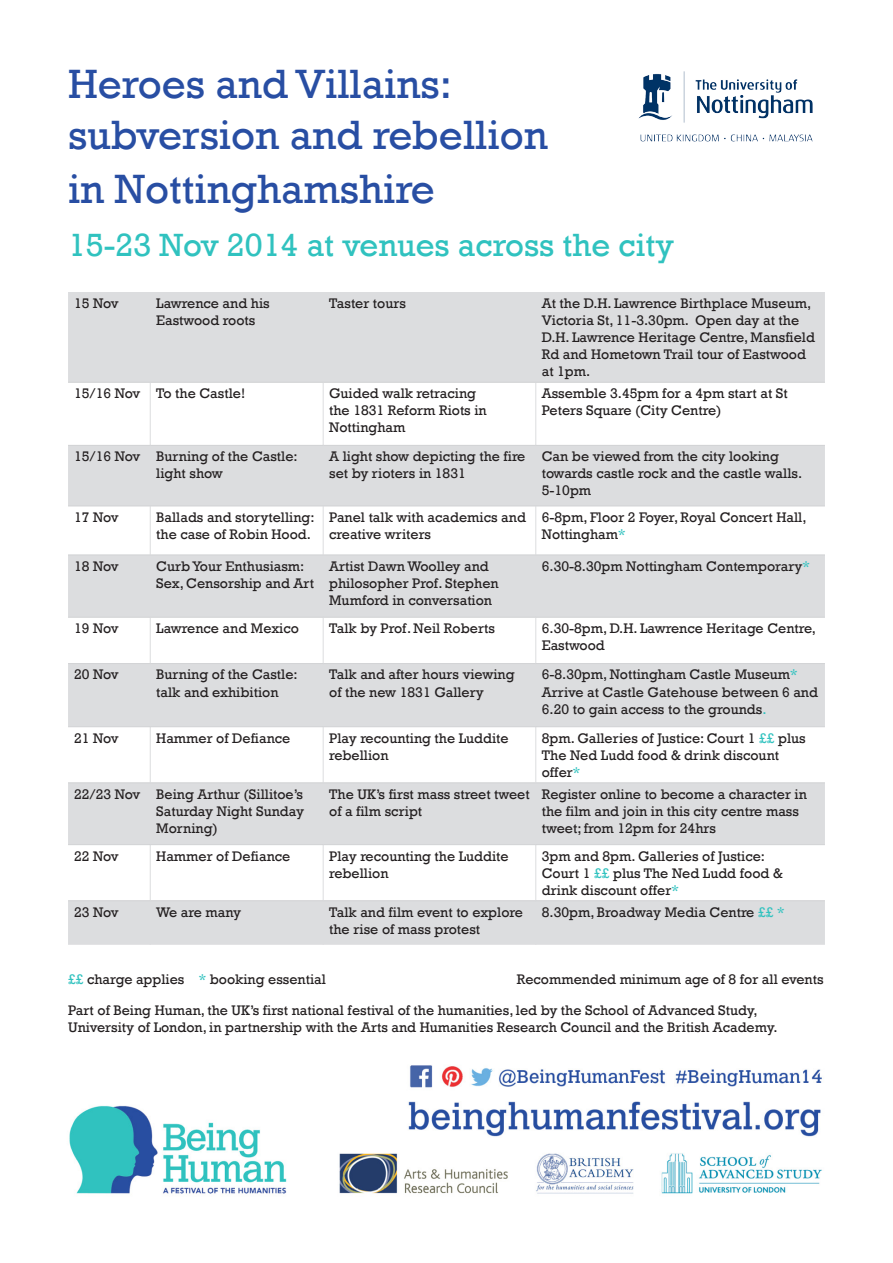
<style>
.page{position:relative;width:893px;height:1263px;background:#fff}
.page>*{position:absolute;margin:0;border:0;box-sizing:border-box;transform-origin:0 0}
.Heading{font:42px/50.4px "Rockwell";color:#284ea3}
.sub_heading{font:33px "Rockwell";color:#30c2bf}
.t1{font:14.25px/17.1px "Rockwell";color:#231f20}
.s1{color:#30c2bf}
</style>
<div class="page">
<img style="left:69px;top:1065px;width:753px;height:129px">
<img style="left:638px;top:71px;width:175px;height:71px">
<svg style="left:68px;top:292px;width:757px;height:653px;fill:#dcdddf"></svg>
<hr style="left:150px;top:292px;width:1px;height:90px;background:#dcdddf">
<hr style="left:323px;top:292px;width:1px;height:90px;background:#dcdddf">
<hr style="left:535px;top:292px;width:1px;height:90px;background:#dcdddf">
<hr style="left:150px;top:382px;width:1px;height:63px;background:#dcdddf">
<hr style="left:323px;top:382px;width:1px;height:63px;background:#dcdddf">
<hr style="left:535px;top:382px;width:1px;height:63px;background:#dcdddf">
<hr style="left:150px;top:446px;width:1px;height:60px;background:#dcdddf">
<hr style="left:323px;top:446px;width:1px;height:60px;background:#dcdddf">
<hr style="left:535px;top:446px;width:1px;height:60px;background:#dcdddf">
<hr style="left:150px;top:506px;width:1px;height:49px;background:#dcdddf">
<hr style="left:323px;top:506px;width:1px;height:49px;background:#dcdddf">
<hr style="left:535px;top:506px;width:1px;height:49px;background:#dcdddf">
<hr style="left:150px;top:555px;width:1px;height:62px;background:#dcdddf">
<hr style="left:323px;top:555px;width:1px;height:62px;background:#dcdddf">
<hr style="left:535px;top:555px;width:1px;height:62px;background:#dcdddf">
<hr style="left:150px;top:617px;width:1px;height:46px;background:#dcdddf">
<hr style="left:323px;top:617px;width:1px;height:46px;background:#dcdddf">
<hr style="left:535px;top:617px;width:1px;height:46px;background:#dcdddf">
<hr style="left:150px;top:664px;width:1px;height:62px;background:#dcdddf">
<hr style="left:323px;top:664px;width:1px;height:62px;background:#dcdddf">
<hr style="left:535px;top:664px;width:1px;height:62px;background:#dcdddf">
<hr style="left:150px;top:727px;width:1px;height:56px;background:#dcdddf">
<hr style="left:323px;top:727px;width:1px;height:56px;background:#dcdddf">
<hr style="left:535px;top:727px;width:1px;height:56px;background:#dcdddf">
<hr style="left:150px;top:783px;width:1px;height:61px;background:#dcdddf">
<hr style="left:323px;top:783px;width:1px;height:61px;background:#dcdddf">
<hr style="left:535px;top:783px;width:1px;height:61px;background:#dcdddf">
<hr style="left:150px;top:845px;width:1px;height:55px;background:#dcdddf">
<hr style="left:323px;top:845px;width:1px;height:55px;background:#dcdddf">
<hr style="left:535px;top:845px;width:1px;height:55px;background:#dcdddf">
<hr style="left:150px;top:901px;width:1px;height:44px;background:#dcdddf">
<hr style="left:323px;top:901px;width:1px;height:44px;background:#dcdddf">
<hr style="left:535px;top:901px;width:1px;height:44px;background:#dcdddf">
<hr style="left:68px;top:382px;width:82px;height:1px;background:#d1d2d4">
<hr style="left:150px;top:382px;width:173px;height:1px;background:#d1d2d4">
<hr style="left:323px;top:382px;width:213px;height:1px;background:#d1d2d4">
<hr style="left:536px;top:382px;width:289px;height:1px;background:#d1d2d4">
<hr style="left:68px;top:445px;width:82px;height:1px;background:#d1d2d4">
<hr style="left:150px;top:445px;width:173px;height:1px;background:#d1d2d4">
<hr style="left:323px;top:445px;width:213px;height:1px;background:#d1d2d4">
<hr style="left:536px;top:445px;width:289px;height:1px;background:#d1d2d4">
<hr style="left:68px;top:506px;width:82px;height:1px;background:#d1d2d4">
<hr style="left:150px;top:506px;width:173px;height:1px;background:#d1d2d4">
<hr style="left:323px;top:506px;width:213px;height:1px;background:#d1d2d4">
<hr style="left:536px;top:506px;width:289px;height:1px;background:#d1d2d4">
<hr style="left:68px;top:555px;width:82px;height:1px;background:#d1d2d4">
<hr style="left:150px;top:555px;width:173px;height:1px;background:#d1d2d4">
<hr style="left:323px;top:555px;width:213px;height:1px;background:#d1d2d4">
<hr style="left:536px;top:555px;width:289px;height:1px;background:#d1d2d4">
<hr style="left:68px;top:617px;width:82px;height:1px;background:#d1d2d4">
<hr style="left:150px;top:617px;width:173px;height:1px;background:#d1d2d4">
<hr style="left:323px;top:617px;width:213px;height:1px;background:#d1d2d4">
<hr style="left:536px;top:617px;width:289px;height:1px;background:#d1d2d4">
<hr style="left:68px;top:663px;width:82px;height:1px;background:#d1d2d4">
<hr style="left:150px;top:663px;width:173px;height:1px;background:#d1d2d4">
<hr style="left:323px;top:663px;width:213px;height:1px;background:#d1d2d4">
<hr style="left:536px;top:663px;width:289px;height:1px;background:#d1d2d4">
<hr style="left:68px;top:726px;width:82px;height:1px;background:#d1d2d4">
<hr style="left:150px;top:726px;width:173px;height:1px;background:#d1d2d4">
<hr style="left:323px;top:726px;width:213px;height:1px;background:#d1d2d4">
<hr style="left:536px;top:726px;width:289px;height:1px;background:#d1d2d4">
<hr style="left:68px;top:782px;width:82px;height:1px;background:#d1d2d4">
<hr style="left:150px;top:782px;width:173px;height:1px;background:#d1d2d4">
<hr style="left:323px;top:782px;width:213px;height:1px;background:#d1d2d4">
<hr style="left:536px;top:782px;width:289px;height:1px;background:#d1d2d4">
<hr style="left:68px;top:844px;width:82px;height:1px;background:#d1d2d4">
<hr style="left:150px;top:844px;width:173px;height:1px;background:#d1d2d4">
<hr style="left:323px;top:844px;width:213px;height:1px;background:#d1d2d4">
<hr style="left:536px;top:844px;width:289px;height:1px;background:#d1d2d4">
<hr style="left:68px;top:900px;width:82px;height:1px;background:#d1d2d4">
<hr style="left:150px;top:900px;width:173px;height:1px;background:#d1d2d4">
<hr style="left:323px;top:900px;width:213px;height:1px;background:#d1d2d4">
<hr style="left:536px;top:900px;width:289px;height:1px;background:#d1d2d4">
<p class="Heading" style="left:68px;top:60px;width:481px">Heroes and Villains: subversion and rebellion</p>
<p class="Heading" style="left:68px;top:164px;width:368px">in Nottinghamshire</p>
<p class="sub_heading" style="left:68px;top:226px;width:607px">15-23 Nov 2014 at venues across the city</p>
<p class="t1" style="left:74px;top:295px;width:46px">15 Nov</p>
<p class="t1" style="left:156px;top:295px;width:115px">Lawrence and his<br>Eastwood roots</p>
<p class="t1" style="left:329px;top:295px;width:78px">Taster tours</p>
<p class="t1" style="left:542px;top:295px;width:275px">At the D.H. Lawrence Birthplace Museum, Victoria St, 11-3.30pm. Open day at the D.H. Lawrence Heritage Centre, Mansfield Rd and Hometown Trail tour of Eastwood at 1pm.</p>
<p class="t1" style="left:74px;top:385px;width:68px">15/16 Nov</p>
<p class="t1" style="left:156px;top:385px;width:90px">To the Castle!</p>
<p class="t1" style="left:329px;top:385px;width:159px">Guided walk retracing the 1831 Reform Riots in<br>Nottingham</p>
<p class="t1" style="left:542px;top:385px;width:247px">Assemble 3.45pm for a 4pm start at St<br>Peters Square (City Centre)</p>
<p class="t1" style="left:74px;top:448px;width:68px">15/16 Nov</p>
<p class="t1" style="left:156px;top:448px;width:143px">Burning of the Castle: light show</p>
<p class="t1" style="left:329px;top:448px;width:198px">A light show depicting the fire set by rioters in 1831</p>
<p class="t1" style="left:542px;top:448px;width:262px">Can be viewed from the city looking towards castle rock and the castle walls.<br>5-10pm</p>
<p class="t1" style="left:74px;top:509px;width:46px">17 Nov</p>
<p class="t1" style="left:156px;top:509px;width:160px">Ballads and storytelling: the case of Robin Hood.</p>
<p class="t1" style="left:329px;top:509px;width:198px">Panel talk with academics and creative writers</p>
<p class="t1" style="left:542px;top:509px;width:266px">6-8pm, Floor 2 Foyer, Royal Concert Hall,<br>Nottingham<span class="s1">*</span></p>
<p class="t1" style="left:74px;top:558px;width:46px">18 Nov</p>
<p class="t1" style="left:156px;top:558px;width:159px">Curb Your Enthusiasm:<br>Sex, Censorship and Art</p>
<p class="t1" style="left:329px;top:558px;width:171px">Artist Dawn Woolley and philosopher Prof. Stephen<br>Mumford in conversation</p>
<p class="t1" style="left:542px;top:558px;width:270px">6.30-8.30pm Nottingham Contemporary<span class="s1">*</span></p>
<p class="t1" style="left:74px;top:620px;width:46px">19 Nov</p>
<p class="t1" style="left:156px;top:620px;width:144px">Lawrence and Mexico</p>
<p class="t1" style="left:329px;top:620px;width:167px">Talk by Prof. Neil Roberts</p>
<p class="t1" style="left:542px;top:620px;width:276px">6.30-8pm, D.H. Lawrence Heritage Centre,<br>Eastwood</p>
<p class="t1" style="left:74px;top:666px;width:46px">20 Nov</p>
<p class="t1" style="left:156px;top:666px;width:143px">Burning of the Castle: talk and exhibition</p>
<p class="t1" style="left:329px;top:666px;width:187px">Talk and after hours viewing of the new 1831 Gallery</p>
<p class="t1" style="left:542px;top:666px;width:278px">6-8.30pm, Nottingham Castle Museum<span class="s1">*<br></span>Arrive at Castle Gatehouse between 6 and<br>6.20 to gain access to the grounds<span class="s1">.</span></p>
<p class="t1" style="left:74px;top:729px;width:46px">21 Nov</p>
<p class="t1" style="left:156px;top:729px;width:136px">Hammer of Defiance</p>
<p class="t1" style="left:329px;top:729px;width:181px">Play recounting the Luddite rebellion</p>
<p class="t1" style="left:542px;top:729px;width:265px">8pm. Galleries of Justice: Court 1 <span class="s1">££</span> plus<br>The Ned Ludd food &amp; drink discount offer<span class="s1">*</span></p>
<p class="t1" style="left:74px;top:785px;width:68px">22/23 Nov</p>
<p class="t1" style="left:156px;top:785px;width:149px;text-align:justify">Being Arthur (Sillitoe’s Saturday Night Sunday Morning)</p>
<p class="t1" style="left:329px;top:785px;width:202px">The UK’s first mass street tweet of a film script</p>
<p class="t1" style="left:542px;top:785px;width:267px">Register online to become a character in the film and join in this city centre mass tweet; from 12pm for 24hrs</p>
<p class="t1" style="left:74px;top:847px;width:46px">22 Nov</p>
<p class="t1" style="left:156px;top:847px;width:136px">Hammer of Defiance</p>
<p class="t1" style="left:329px;top:847px;width:181px">Play recounting the Luddite rebellion</p>
<p class="t1" style="left:542px;top:847px;width:242px">3pm and 8pm. Galleries of Justice:<br>Court 1 <span class="s1">££</span> plus The Ned Ludd food &amp; drink discount offer<span class="s1">*</span></p>
<p class="t1" style="left:74px;top:903px;width:46px">23 Nov</p>
<p class="t1" style="left:156px;top:903px;width:86px">We are many</p>
<p class="t1" style="left:329px;top:903px;width:195px">Talk and film event to explore the rise of mass protest</p>
<p class="t1" style="left:542px;top:903px;width:244px">8.30pm, Broadway Media Centre <span class="s1">££ *</span></p>
<p class="t1" style="left:68px;top:971px;width:259px"><span class="s1">££</span> charge applies <span class="s1">*</span> booking essential</p>
<p class="t1" style="left:517px;top:971px;width:308px">Recommended minimum age of 8 for all events</p>
<p class="t1" style="left:68px;top:1001px;width:711px">Part of Being Human, the UK’s first national festival of the humanities, led by the School of Advanced Study,<br>University of London, in partnership with the Arts and Humanities Research Council and the British Academy.</p>
</div>
